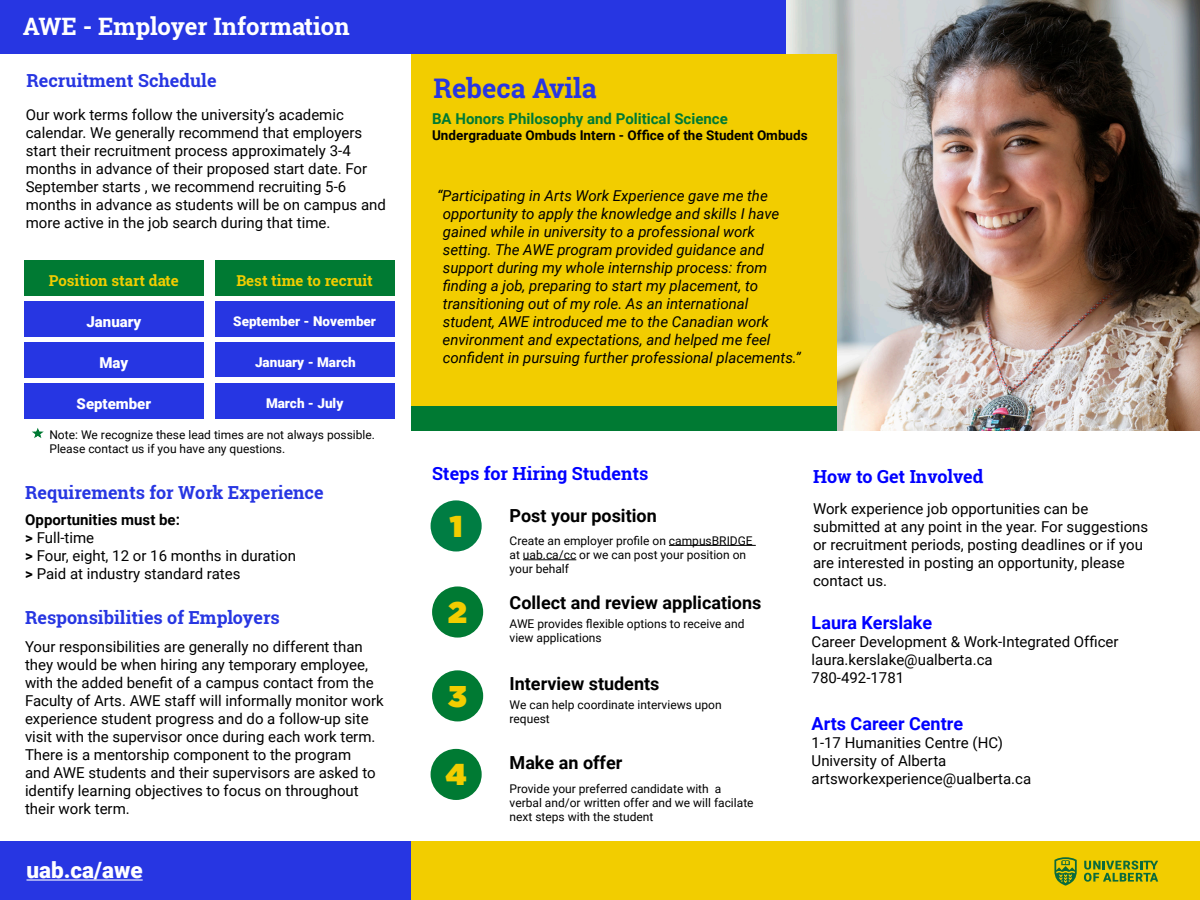
<style>
.page{position:relative;width:1200px;height:900px;background:#fff}
.page>*{position:absolute;margin:0;border:0;box-sizing:border-box;transform-origin:0 0}
.t1{font:900 30px "Gotham";color:#f2cd00}
.t2{font:700 27px "Roboto Slab";color:#2736e2}
.t3{font:700 24px "Roboto Slab";color:#fff}
.t4{font:900 22.5px "Roboto";color:#fff}
.t5{font:700 18px "Roboto Slab";color:#2736e2}
.t6{font:700 18px "Roboto";color:#000}
.t7{font:700 18px "Roboto Slab";color:#00f}
.t8{font:700 18px "Roboto";color:#00f}
.t9{font:15px/18px "Roboto";color:#000}
.t10{font:italic 15px/18px "Roboto";color:#000}
.t11{font:700 15px "Roboto";color:#007a33}
.t12{font:700 15px "Roboto Slab";color:#f2cd00}
.t13{font:700 15px "Roboto";color:#000}
.t14{font:900 15px "Roboto";color:#fff}
.t15{font:700 13.5px "Roboto";color:#000}
.t16{font:900 13.5px "Roboto";color:#fff}
.t17{font:12px/14.4px "Roboto";color:#000}
.s1{font-weight:700}
</style>
<div class="page">
<div style="left:0;top:842px;width:1200px;height:58px;background:#2736e2"></div>
<hr style="left:27px;top:879px;width:116px;height:2px;background:#fff">
<div style="left:0;top:0;width:788px;height:54px;background:#2736e2"></div>
<div style="left:24px;top:261px;width:180px;height:35px;background:#007a33"></div>
<div style="left:24px;top:301px;width:180px;height:36px;background:#2736e2"></div>
<div style="left:215px;top:301px;width:179px;height:36px;background:#2736e2"></div>
<div style="left:216px;top:343px;width:179px;height:34px;background:#2636e3"></div>
<div style="left:215px;top:383px;width:179px;height:35px;background:#2636e3"></div>
<div style="left:24px;top:343px;width:180px;height:35px;background:#2636e3"></div>
<div style="left:24px;top:383px;width:180px;height:35px;background:#2636e3"></div>
<svg style="left:32px;top:428px;width:12px;height:10px"></svg>
<img style="left:786px;top:0;width:414px;height:430px">
<div style="left:412px;top:842px;width:788px;height:58px;background:#f2cd00"></div>
<hr style="left:669px;top:545px;width:87px;height:1px;background:#000">
<hr style="left:523px;top:559px;width:53px;height:1px;background:#000">
<div style="left:412px;top:54px;width:425px;height:376px;background:#f2cd00"></div>
<div style="left:412px;top:406px;width:425px;height:24px;background:#007a33"></div>
<svg style="left:1084px;top:861px;width:74px;height:21px"></svg>
<svg style="left:1054px;top:857px;width:23px;height:29px"></svg>
<div style="left:431px;top:500px;width:51px;height:52px;background:#007d43;border-radius:50%"></div>
<div style="left:432px;top:586px;width:51px;height:52px;background:#007a33;border-radius:50%"></div>
<div style="left:432px;top:670px;width:51px;height:51px;background:#007a33;border-radius:50%"></div>
<div style="left:431px;top:749px;width:51px;height:51px;background:#007a33;border-radius:50%"></div>
<div style="left:215px;top:261px;width:179px;height:35px;background:#007a33"></div>
<p class="t3" style="left:23px;top:10px;width:328px">AWE - Employer Information</p>
<p class="t5" style="left:27px;top:68px;width:192px">Recruitment Schedule</p>
<p class="t9" style="left:26px;top:105px;width:362px">Our work terms follow the university’s academic calendar. We generally recommend that employers start their recruitment process approximately 3-4 months in advance of their proposed start date. For September starts , we recommend recruiting 5-6 months in advance as students will be on campus and more active in the job search during that time.</p>
<p class="t12" style="left:49px;top:270px;width:132px">Position start date</p>
<p class="t14" style="left:87px;top:311px;width:56px">January</p>
<p class="t16" style="left:233px;top:312px;width:144px">September - November</p>
<p class="t16" style="left:255px;top:352px;width:102px">January - March</p>
<p class="t16" style="left:266px;top:394px;width:79px">March - July</p>
<p class="t12" style="left:236px;top:270px;width:138px">Best time to recruit</p>
<p class="t14" style="left:99px;top:352px;width:30px">May</p>
<p class="t14" style="left:77px;top:393px;width:76px">September</p>
<p class="t17" style="left:49px;top:427px;width:327px">Note: We recognize these lead times are not always possible.<br>Please contact us if you have any questions.</p>
<p class="t5" style="left:25px;top:481px;width:300px">Requirements for Work Experience</p>
<p class="t13" style="left:25px;top:509px;width:156px">Opportunities must be:</p>
<p class="t9" style="left:25px;top:528px;width:70px"><span class="s1">&gt;</span> Full-time</p>
<p class="t9" style="left:25px;top:546px;width:272px"><span class="s1">&gt;</span> Four, eight, 12 or 16 months in duration</p>
<p class="t9" style="left:25px;top:564px;width:217px"><span class="s1">&gt;</span> Paid at industry standard rates</p>
<p class="t5" style="left:25px;top:605px;width:256px">Responsibilities of Employers</p>
<p class="t9" style="left:25px;top:637px;width:360px">Your responsibilities are generally no different than they would be when hiring any temporary employee, with the added benefit of a campus contact from the Faculty of Arts. AWE staff will informally monitor work experience student progress and do a follow-up site visit with the supervisor once during each work term.<br>There is a mentorship component to the program<br>and AWE students and their supervisors are asked to identify learning objectives to focus on throughout their work term.</p>
<p class="t4" style="left:27px;top:855px;width:118px">uab.ca/awe</p>
<p class="t2" style="left:434px;top:70px;width:164px">Rebeca Avila</p>
<p class="t11" style="left:432px;top:108px;width:297px">BA Honors Philosophy and Political Science</p>
<p class="t15" style="left:432px;top:126px;width:377px">Undergraduate Ombuds Intern - Office of the Student Ombuds</p>
<p class="t10" style="left:443px;top:186px;width:360px;text-indent:-5px">“Participating in Arts Work Experience gave me the opportunity to apply the knowledge and skills I have gained while in university to a professional work setting. The AWE program provided guidance and support during my whole internship process: from finding a job, preparing to start my placement, to transitioning out of my role. As an international student, AWE introduced me to the Canadian work environment and expectations, and helped me feel confident in pursuing further professional placements.”</p>
<p class="t7" style="left:432px;top:461px;width:218px">Steps for Hiring Students</p>
<h1 class="t1" style="left:450px;top:509px;width:14px">1</h1>
<p class="t1" style="left:448px;top:595px;width:20px">2</p>
<p class="t1" style="left:448px;top:679px;width:20px">3</p>
<p class="t1" style="left:446px;top:757px;width:22px">4</p>
<p class="t6" style="left:510px;top:503px;width:149px">Post your position</p>
<p class="t17" style="left:510px;top:533px;width:245px">Create an employer profile on campusBRIDGE at uab.ca/cc or we can post your position on your behalf</p>
<p class="t6" style="left:510px;top:590px;width:253px">Collect and review applications</p>
<p class="t17" style="left:510px;top:616px;width:236px">AWE provides flexible options to receive and view applications</p>
<p class="t6" style="left:510px;top:671px;width:151px">Interview students</p>
<p class="t17" style="left:510px;top:697px;width:214px">We can help coordinate interviews upon request</p>
<p class="t6" style="left:510px;top:750px;width:114px">Make an offer</p>
<p class="t17" style="left:510px;top:781px;width:246px">Provide your preferred candidate with a verbal and/or written offer and we will facilate next steps with the student</p>
<p class="t7" style="left:813px;top:464px;width:172px">How to Get Involved</p>
<p class="t9" style="left:813px;top:499px;width:337px">Work experience job opportunities can be submitted at any point in the year. For suggestions or recruitment periods, posting deadlines or if you are interested in posting an opportunity, please contact us.</p>
<p class="t8" style="left:812px;top:610px;width:122px">Laura Kerslake</p>
<p class="t9" style="left:812px;top:632px;width:308px">Career Development &amp; Work-Integrated Officer</p>
<p class="t9" style="left:812px;top:650px;width:183px">laura.kerslake@ualberta.ca</p>
<p class="t9" style="left:812px;top:668px;width:94px">780-492-1781</p>
<p class="t8" style="left:812px;top:711px;width:153px">Arts Career Centre</p>
<p class="t9" style="left:812px;top:733px;width:193px">1-17 Humanities Centre (HC)</p>
<p class="t9" style="left:812px;top:751px;width:136px">University of Alberta</p>
<p class="t9" style="left:812px;top:769px;width:221px">artsworkexperience@ualberta.ca</p>
</div>
